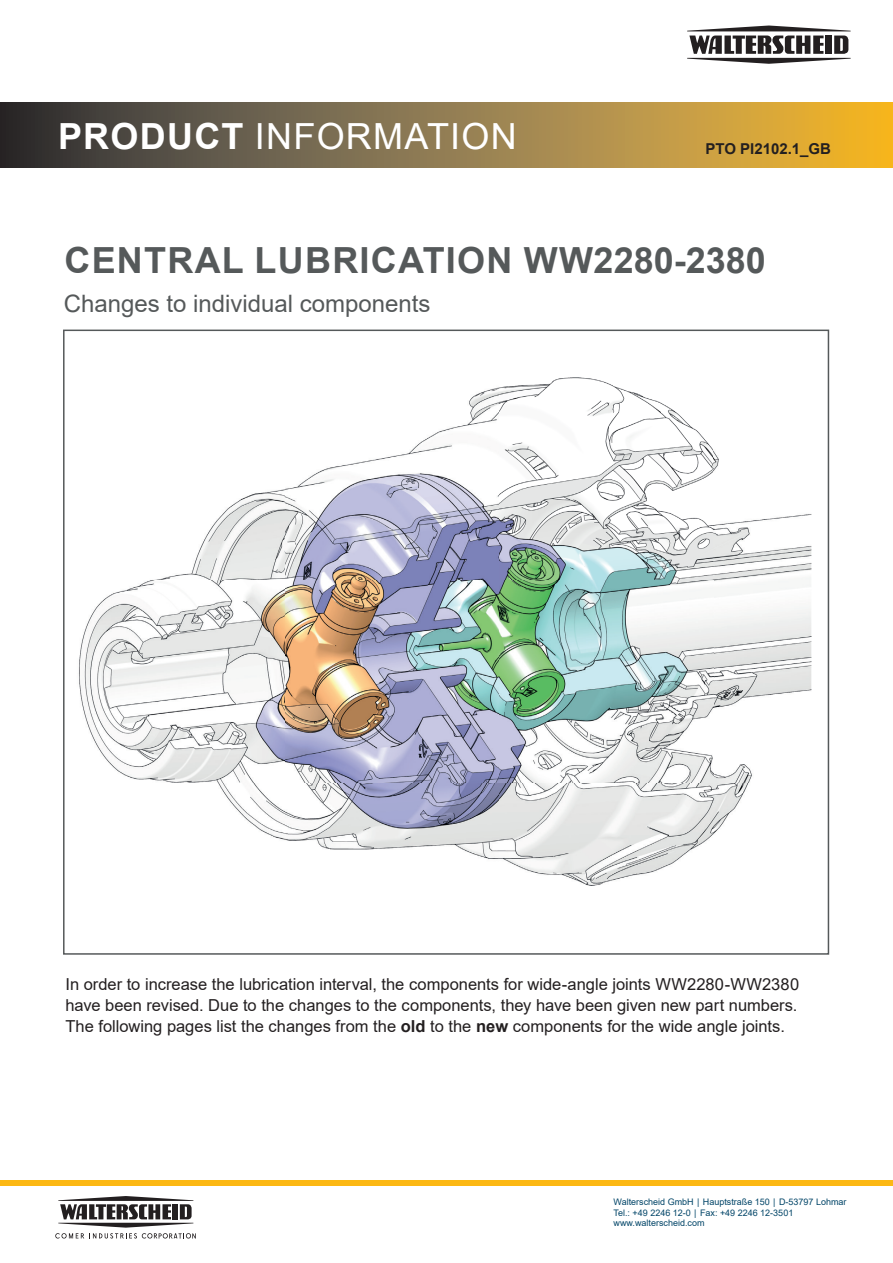
<style>
.page{position:relative;width:893px;height:1263px;background:#fff}
.page>*{position:absolute;margin:0;border:0;box-sizing:border-box;transform-origin:0 0}
.t1{font:700 36px "Arial";letter-spacing:.035em;color:#55595a}
.t2{font:36px "Arial";letter-spacing:.035em;color:#fff}
.t3{font:24px "Arial";color:#55595a}
.t4{font:16.5px/21px "Arial";color:#231f20;text-align:justify}
.t5{font:700 15px "Arial";color:#231f20}
.t6{font:9px/10.8px "Arial";color:#024568}
.s1{font-weight:700}
</style>
<div class="page">
<div style="left:0;top:1180px;width:893px;height:6px;background:#fcb814"></div>
<svg style="left:55px;top:1233px;width:29px;height:5px"></svg>
<svg style="left:92px;top:1233px;width:104px;height:5px"></svg>
<svg style="left:58px;top:1196px;width:135px;height:31px"></svg>
<svg style="left:0;top:102px;width:893px;height:66px;background:#927944"></svg>
<div style="left:825px;top:36px;width:6px;height:18px;background:#231f20"></div>
<svg style="left:834px;top:36px;width:14px;height:18px"></svg>
<svg style="left:689px;top:36px;width:135px;height:18px"></svg>
<hr style="left:687px;top:31px;width:164px;height:1px;background:#231f20">
<hr style="left:687px;top:58px;width:164px;height:1px;background:#231f20">
<img style="left:79px;top:378px;width:733px;height:507px">
<h1 class="t2" style="left:58px;top:112px;width:460px"><span class="s1">PRODUCT</span> INFORMATION</h1>
<p class="t5" style="left:705px;top:138px;width:127px">PTO PI2102.1_GB</p>
<h1 class="t1" style="left:64px;top:235px;width:703px">CENTRAL LUBRICATION WW2280-2380</h1>
<h2 class="t3" style="left:64px;top:287px;width:368px">Changes to individual components</h2>
<p class="t4" style="left:65px;top:973px;width:735px">In order to increase the lubrication interval, the components for wide-angle joints WW2280-WW2380 have been revised. Due to the changes to the components, they have been given new part numbers.<br>The following pages list the changes from the <span class="s1">old</span> to the <span class="s1">new</span> components for the wide angle joints.</p>
<p class="t6" style="left:614px;top:1196px;width:234px">Walterscheid GmbH | Hauptstraße 150 | D-53797 Lohmar<br>Tel.: +49 2246 12-0 | Fax: +49 2246 12-3501 www.walterscheid.com</p>
</div>
